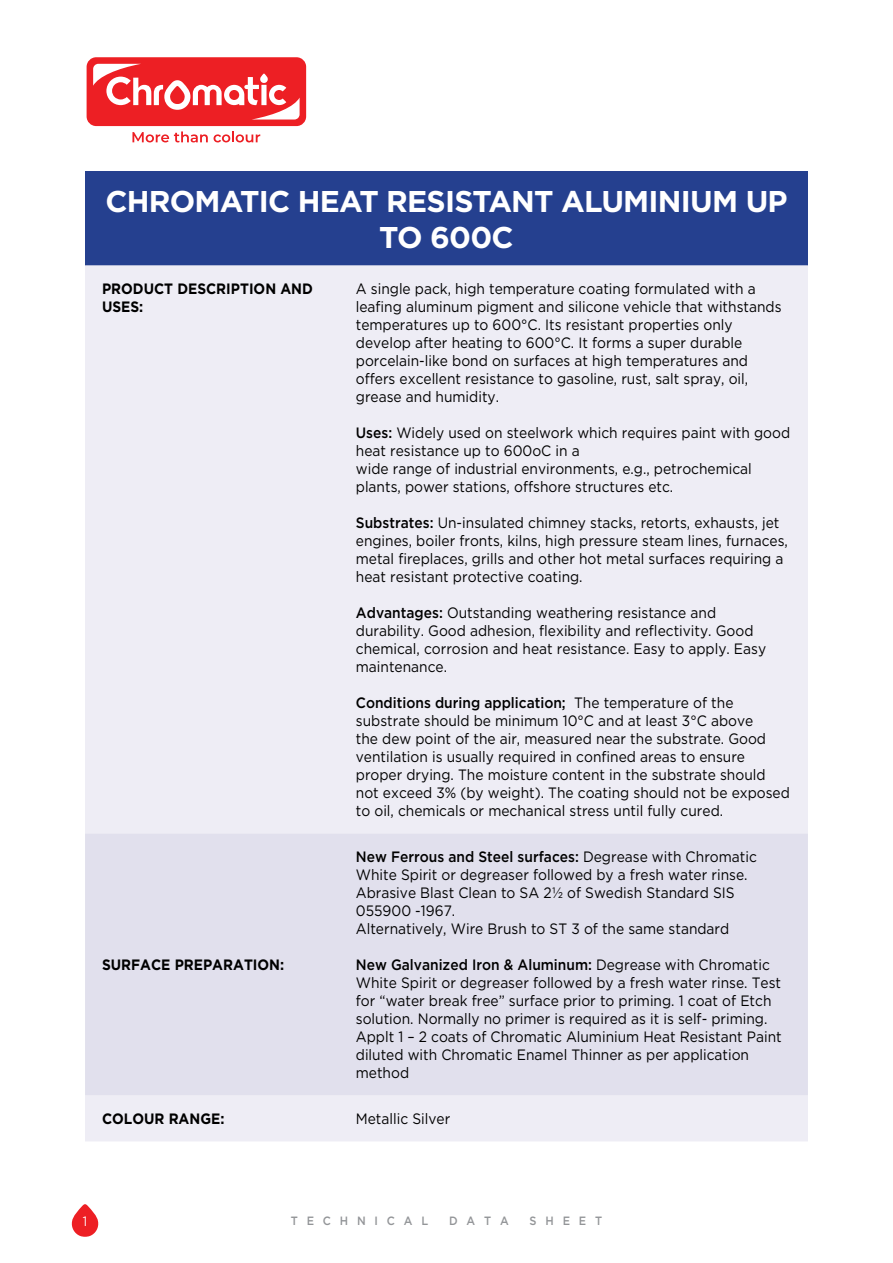
<style>
.page{position:relative;width:893px;height:1263px;background:#fff}
.page>*{position:absolute;margin:0;border:0;box-sizing:border-box;transform-origin:0 0}
.t1{font:700 30px/36px "Gotham";letter-spacing:-.025em;color:#fff;text-align:center}
.t2{font:15px/18px "Gotham";color:#000;scale:.92 1}
.t3{font:700 15px/18px "Gotham";color:#000;scale:.92 1}
.t4{font:13.5px "Gotham";color:#fff;scale:.92 1}
.t5{font:500 12px "Gotham";letter-spacing:.8em;color:#939598;scale:.92 1}
.s1{font-weight:500}
</style>
<div class="page">
<svg style="left:71px;top:1204px;width:28px;height:33px"></svg>
<svg style="left:85px;top:56px;width:223px;height:72px"></svg>
<div style="left:87px;top:57px;width:219px;height:69px;background:#ed1f24;border-radius:10px"></div>
<svg style="left:93px;top:64px;width:207px;height:56px"></svg>
<svg style="left:132px;top:131px;width:76px;height:11px"></svg>
<svg style="left:214px;top:131px;width:46px;height:11px"></svg>
<div style="left:85px;top:171px;width:723px;height:94px;background:#25408f"></div>
<div style="left:85px;top:265px;width:723px;height:876px;background:#eeedf5"></div>
<div style="left:85px;top:833px;width:723px;height:262px;background:#e1e0ed"></div>
<h1 class="t1" style="left:105px;top:183px;width:684px">CHROMATIC HEAT RESISTANT ALUMINIUM UP<br>TO 600C</h1>
<p class="t3" style="left:102px;top:280px;width:231px">PRODUCT DESCRIPTION AND<br>USES:</p>
<p class="t2" style="left:356px;top:280px;width:464px">A single pack, high temperature coating formulated with a leafing aluminum pigment and silicone vehicle that withstands temperatures up to 600°C. Its resistant properties only develop after heating to 600°C. It forms a super durable porcelain-like bond on surfaces at high temperatures and offers excellent resistance to gasoline, rust, salt spray, oil, grease and humidity.</p>
<p class="t2" style="left:356px;top:424px;width:474px"><span class="s1">Uses:</span> Widely used on steelwork which requires paint with good heat resistance up to 600oC in a<br>wide range of industrial environments, e.g., petrochemical plants, power stations, offshore structures etc.</p>
<p class="t2" style="left:356px;top:514px;width:471px"><span class="s1">Substrates:</span> Un-insulated chimney stacks, retorts, exhausts, jet engines, boiler fronts, kilns, high pressure steam lines, furnaces, metal fireplaces, grills and other hot metal surfaces requiring a heat resistant protective coating.</p>
<p class="t2" style="left:356px;top:604px;width:447px"><span class="s1">Advantages:</span> Outstanding weathering resistance and durability. Good adhesion, flexibility and reflectivity. Good chemical, corrosion and heat resistance. Easy to apply. Easy maintenance.</p>
<p class="t2" style="left:356px;top:694px;width:473px"><span class="s1">Conditions during application;</span> The temperature of the substrate should be minimum 10°C and at least 3°C above<br>the dew point of the air, measured near the substrate. Good ventilation is usually required in confined areas to ensure proper drying. The moisture content in the substrate should not exceed 3% (by weight). The coating should not be exposed to oil, chemicals or mechanical stress until fully cured.</p>
<p class="t3" style="left:102px;top:956px;width:199px">SURFACE PREPARATION:</p>
<p class="t2" style="left:356px;top:848px;width:437px"><span class="s1">New Ferrous and Steel surfaces:</span> Degrease with Chromatic White Spirit or degreaser followed by a fresh water rinse.<br>Abrasive Blast Clean to SA 2½ of Swedish Standard SIS 055900 -1967.<br>Alternatively, Wire Brush to ST 3 of the same standard</p>
<p class="t2" style="left:356px;top:956px;width:464px"><span class="s1">New Galvanized Iron &amp; Aluminum:</span> Degrease with Chromatic White Spirit or degreaser followed by a fresh water rinse. Test for “water break free” surface prior to priming. 1 coat of Etch solution. Normally no primer is required as it is self- priming.<br>Applt 1 – 2 coats of Chromatic Aluminium Heat Resistant Paint diluted with Chromatic Enamel Thinner as per application method</p>
<p class="t3" style="left:102px;top:1110px;width:135px">COLOUR RANGE:</p>
<p class="t2" style="left:356px;top:1110px;width:104px">Metallic Silver</p>
<p class="t4" style="left:83px;top:1212px;width:6px">1</p>
<p class="t5" style="left:291px;top:1213px;width:151px">TECHNICAL</p>
<p class="t5" style="left:449px;top:1213px;width:66px">DATA</p>
<p class="t5" style="left:530px;top:1213px;width:80px">SHEET</p>
</div>
